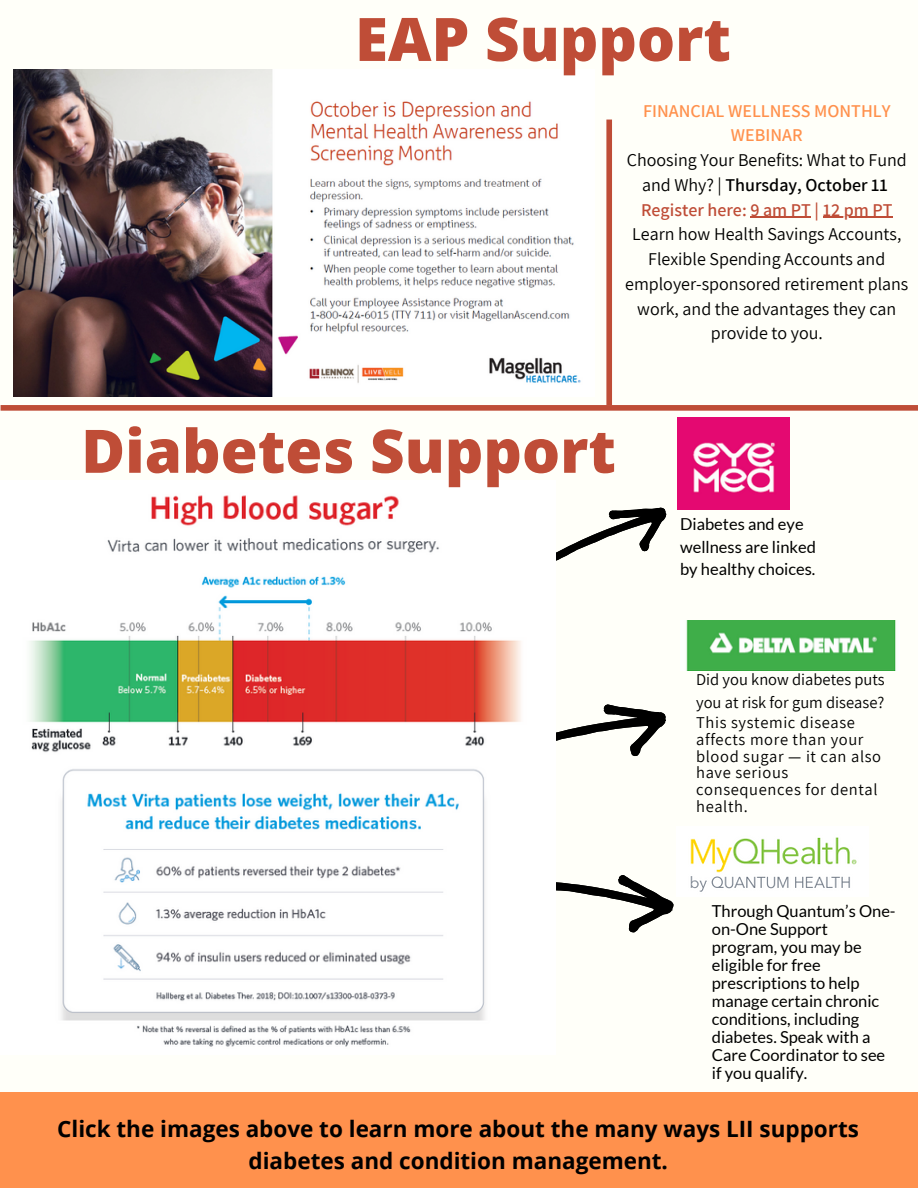
<style>
.page{position:relative;width:918px;height:1188px;background:#fffff9}
.page>*{position:absolute;margin:0;border:0;box-sizing:border-box;transform-origin:0 0}
.t1{font:800 60px "Open Sans";color:#bf4d37}
.t2{font:700 22.5px/31.5px "Open Sans";color:#000;text-align:center}
.t3{font:18px/24.8px "Assistant";color:#000;text-align:center}
.t4{font:600 18px/24.8px "Assistant";color:#ff914d;text-align:center}
.t5{font:16.5px/18px "Lato";color:#000}
.t6{font:16.5px/16.8px "Assistant";letter-spacing:.04em;color:#000}
.t7{font:16.5px/22.5px "Assistant";color:#000}
.s1{font-weight:600}
.s2{font-weight:600;color:#bf4d37}
</style>
<div class="page">
<div style="left:0;top:1093px;width:918px;height:95px;background:#ff914d"></div>
<svg style="left:556px;top:507px;width:111px;height:54px"></svg>
<svg style="left:556px;top:704px;width:110px;height:52px"></svg>
<svg style="left:556px;top:875px;width:118px;height:58px"></svg>
<img style="left:29px;top:495px;width:491px;height:552px">
<div style="left:1px;top:405px;width:917px;height:6px;background:#bf4d37"></div>
<img style="left:677px;top:417px;width:113px;height:93px">
<img style="left:686px;top:621px;width:210px;height:49px">
<img style="left:690px;top:837px;width:167px;height:55px">
<hr style="left:750px;top:217px;width:61px;height:1px;background:#bf4d37">
<hr style="left:823px;top:217px;width:70px;height:1px;background:#bf4d37">
<img style="left:13px;top:70px;width:568px;height:327px">
<div style="left:606px;top:120px;width:6px;height:285px;background:#bf4d37"></div>
<h1 class="t1" style="left:355px;top:-3px;width:377px">EAP Support</h1>
<p class="t4" style="left:643px;top:98px;width:249px">FINANCIAL WELLNESS MONTHLY<br>WEBINAR</p>
<p class="t3" style="left:627px;top:147px;width:281px">Choosing Your Benefits: What to Fund and Why? | <span class="s1">Thursday, October 11<br></span><span class="s2">Register here: 9 am PT | 12 pm PT</span></p>
<p class="t3" style="left:625px;top:221px;width:285px">Learn how Health Savings Accounts,<br>Flexible Spending Accounts and employer-sponsored retirement plans work, and the advantages they can provide to you.</p>
<h1 class="t1" style="left:81px;top:409px;width:536px">Diabetes Support</h1>
<p class="t5" style="left:680px;top:512px;width:137px;line-height:22.5px">Diabetes and eye wellness are linked by healthy choices.</p>
<p class="t7" style="left:696px;top:668px;width:190px">Did you know diabetes puts you at risk for gum disease?</p>
<p class="t6" style="left:696px;top:713px;width:187px">This systemic disease affects more than your blood sugar — it can also have serious consequences for dental health.</p>
<p class="t5" style="left:712px;top:902px;width:185px">Through Quantum’s One&shy;on-One Support program, you may be eligible for free prescriptions to help manage certain chronic conditions, including diabetes. Speak with a<br>Care Coordinator to see if you qualify.</p>
<h2 class="t2" style="left:57px;top:1113px;width:803px">Click the images above to learn more about the many ways LII supports diabetes and condition management.</h2>
</div>
